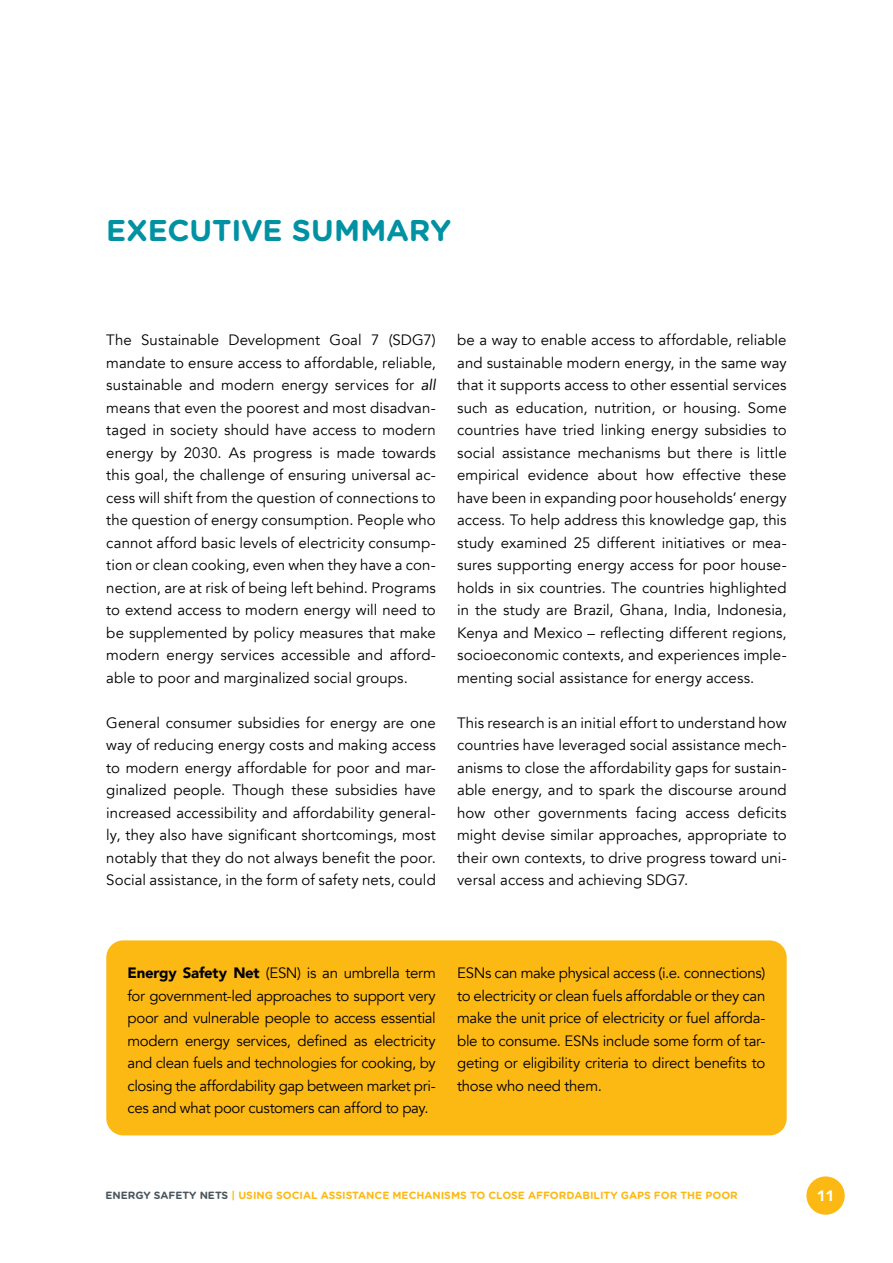
<style>
.page{position:relative;width:893px;height:1263px;background:#fff}
.page>*{position:absolute;margin:0;border:0;box-sizing:border-box;transform-origin:0 0}
.t1{font:700 30px "Gotham Rounded";letter-spacing:-.005em;color:#0091a3}
.t2{font:15px/22.5px "Avenir";letter-spacing:.005em;color:#000;text-align:justify}
.t3{font:900 15px "Avenir";color:#fff}
.t4{font:700 10.5px "Gotham Rounded";color:#fdb913}
.s1{font-style:italic}
.s2{font-weight:900}
.s3{color:#4b555e}
</style>
<div class="page">
<div style="left:806px;top:1176px;width:39px;height:39px;background:#fdb913;border-radius:50%"></div>
<div style="left:106px;top:940px;width:681px;height:195px;background:#fdb913;border-radius:17px"></div>
<h1 class="t1" style="left:106px;top:212px;width:346px">EXECUTIVE SUMMARY</h1>
<p class="t2" style="left:106px;top:329px;width:331px">The Sustainable Development Goal 7 (SDG7) mandate to ensure access to affordable, reliable, sustainable and modern energy services for <span class="s1">all </span>means that even the poorest and most disadvan&shy;taged in society should have access to modern energy by 2030. As progress is made towards this goal, the challenge of ensuring universal ac&shy;cess will shift from the question of connections to the question of energy consumption. People who cannot afford basic levels of electricity consump&shy;tion or clean cooking, even when they have a con&shy;nection, are at risk of being left behind. Programs to extend access to modern energy will need to be supplemented by policy measures that make modern energy services accessible and afford&shy;able to poor and marginalized social groups.</p>
<p class="t2" style="left:106px;top:711px;width:331px">General consumer subsidies for energy are one way of reducing energy costs and making access to modern energy affordable for poor and mar&shy;ginalized people. Though these subsidies have increased accessibility and affordability general&shy;ly, they also have significant shortcomings, most notably that they do not always benefit the poor.<br>Social assistance, in the form of safety nets, could</p>
<p class="t2" style="left:457px;top:329px;width:331px">be a way to enable access to affordable, reliable and sustainable modern energy, in the same way that it supports access to other essential services such as education, nutrition, or housing. Some countries have tried linking energy subsidies to social assistance mechanisms but there is little empirical evidence about how effective these have been in expanding poor households’ energy access. To help address this knowledge gap, this study examined 25 different initiatives or mea&shy;sures supporting energy access for poor house&shy;holds in six countries. The countries highlighted in the study are Brazil, Ghana, India, Indonesia, Kenya and Mexico – reflecting different regions, socioeconomic contexts, and experiences imple&shy;menting social assistance for energy access.</p>
<p class="t2" style="left:457px;top:711px;width:331px">This research is an initial effort to understand how countries have leveraged social assistance mech&shy;anisms to close the affordability gaps for sustain&shy;able energy, and to spark the discourse around how other governments facing access deficits might devise similar approaches, appropriate to their own contexts, to drive progress toward uni&shy;versal access and achieving SDG7.</p>
<p class="t2" style="left:128px;top:962px;width:310px"><span class="s2">Energy Safety Net</span> (ESN) is an umbrella term for government-led approaches to support very poor and vulnerable people to access essential modern energy services, defined as electricity and clean fuels and technologies for cooking, by closing the affordability gap between market pri&shy;ces and what poor customers can afford to pay.</p>
<p class="t2" style="left:457px;top:962px;width:310px">ESNs can make physical access (i.e. connections) to electricity or clean fuels affordable or they can make the unit price of electricity or fuel afforda&shy;ble to consume. ESNs include some form of tar&shy;geting or eligibility criteria to direct benefits to those who need them.</p>
<p class="t4" style="left:105px;top:1189px;width:634px"><span class="s3">ENERGY SAFETY NETS</span> | USING SOCIAL ASSISTANCE MECHANISMS TO CLOSE AFFORDABILITY GAPS FOR THE POOR</p>
<p class="t3" style="left:817px;top:1183px;width:19px">11</p>
</div>
